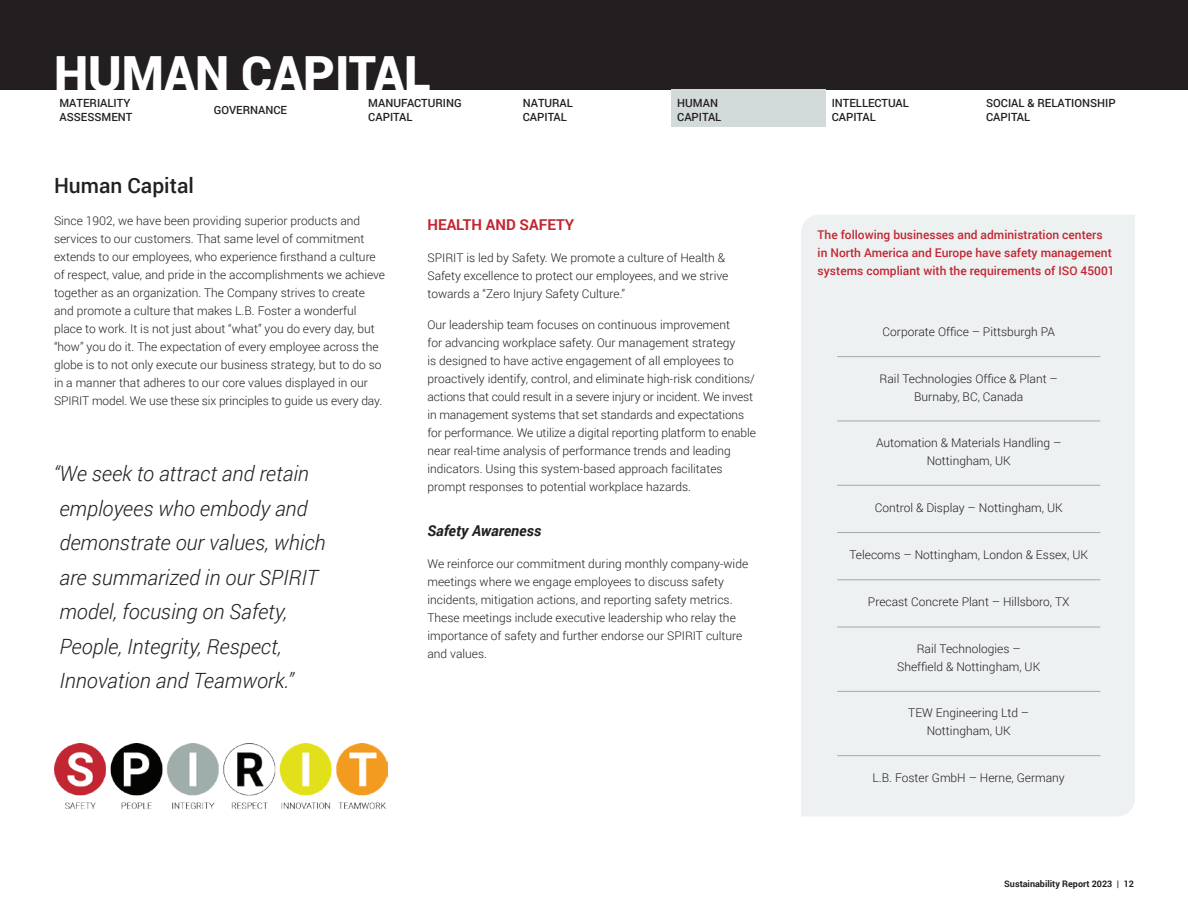
<style>
.page{position:relative;width:1188px;height:918px;background:#fff}
.page>*{position:absolute;margin:0;border:0;box-sizing:border-box;transform-origin:0 0}
.t1{font:900 48.45px "Roboto";color:#fff}
.Box_Callout_14_23_italic_wht{font:italic 300 21px/34.5px "Roboto";color:#231f20}
.Intro_23{font:500 21px "Roboto";color:#231f20}
.Subhead{font:700 15px "Roboto";color:#c22632}
.Text_Subhead_23{font:italic 700 15px "Roboto";color:#231f20}
.Body_Copy_23{font:300 12px/18px "Roboto";color:#231f20}
.Body_Copy_23-2{font:500 12px/18px "Roboto";color:#c22632}
.t2{font:500 11.25px/13.5px "Roboto";color:#231f20}
.t3{font:700 9px "Roboto";color:#231f20}
</style>
<div class="page">
<div style="left:0;top:0;width:1188px;height:90px;background:#231f20"></div>
<div style="left:671px;top:90px;width:155px;height:37px;background:#d3dada"></div>
<img style="left:54px;top:743px;width:333px;height:67px">
<div style="left:801px;top:215px;width:334px;height:601px;background:#edf1f1"></div>
<hr style="left:837px;top:356px;width:263px;height:1px;background:#9fadab">
<hr style="left:837px;top:421px;width:263px;height:1px;background:#9fadab">
<hr style="left:837px;top:485px;width:263px;height:1px;background:#9fadab">
<hr style="left:837px;top:532px;width:263px;height:1px;background:#9fadab">
<hr style="left:837px;top:579px;width:263px;height:1px;background:#9fadab">
<hr style="left:837px;top:627px;width:263px;height:1px;background:#9fadab">
<hr style="left:837px;top:691px;width:263px;height:1px;background:#9fadab">
<hr style="left:837px;top:755px;width:263px;height:1px;background:#9fadab">
<h1 class="t1" style="left:54px;top:40px;width:378px">HUMAN CAPITAL</h1>
<p class="t2" style="left:59px;top:96px;width:74px">MATERIALITY<br>ASSESSMENT</p>
<p class="t2" style="left:214px;top:103px;width:75px">GOVERNANCE</p>
<p class="t2" style="left:368px;top:96px;width:95px">MANUFACTURING<br>CAPITAL</p>
<p class="t2" style="left:523px;top:96px;width:52px">NATURAL<br>CAPITAL</p>
<p class="t2" style="left:677px;top:96px;width:46px">HUMAN<br>CAPITAL</p>
<p class="t2" style="left:832px;top:96px;width:79px">INTELLECTUAL<br>CAPITAL</p>
<p class="t2" style="left:986px;top:96px;width:131px">SOCIAL &amp; RELATIONSHIP<br>CAPITAL</p>
<p class="Intro_23" style="left:54px;top:171px;width:141px">Human Capital</p>
<p class="Body_Copy_23" style="left:54px;top:211px;width:333px">Since 1902, we have been providing superior products and services to our customers. That same level of commitment extends to our employees, who experience firsthand a culture of respect, value, and pride in the accomplishments we achieve together as an organization. The Company strives to create and promote a culture that makes L.B. Foster a wonderful place to work. It is not just about “what” you do every day, but “how” you do it. The expectation of every employee across the globe is to not only execute our business strategy, but to do so in a manner that adheres to our core values displayed in our SPIRIT model. We use these six principles to guide us every day.</p>
<p class="Box_Callout_14_23_italic_wht" style="left:53px;top:456px;width:274px">“We seek to attract and retain employees who embody and demonstrate our values, which are summarized in our SPIRIT model, focusing on Safety,<br>People, Integrity, Respect,<br>Innovation and Teamwork.”</p>
<p class="Subhead" style="left:428px;top:214px;width:148px">HEALTH AND SAFETY</p>
<p class="Body_Copy_23" style="left:428px;top:248px;width:302px">SPIRIT is led by Safety. We promote a culture of Health &amp;<br>Safety excellence to protect our employees, and we strive towards a “Zero Injury Safety Culture.”</p>
<p class="Body_Copy_23" style="left:428px;top:316px;width:330px">Our leadership team focuses on continuous improvement<br>for advancing workplace safety. Our management strategy<br>is designed to have active engagement of all employees to proactively identify, control, and eliminate high-risk conditions/ actions that could result in a severe injury or incident. We invest in management systems that set standards and expectations for performance. We utilize a digital reporting platform to enable near real-time analysis of performance trends and leading indicators. Using this system-based approach facilitates prompt responses to potential workplace hazards.</p>
<p class="Text_Subhead_23" style="left:428px;top:520px;width:115px">Safety Awareness</p>
<p class="Body_Copy_23" style="left:428px;top:554px;width:322px">We reinforce our commitment during monthly company-wide meetings where we engage employees to discuss safety incidents, mitigation actions, and reporting safety metrics.<br>These meetings include executive leadership who relay the importance of safety and further endorse our SPIRIT culture and values.</p>
<p class="Body_Copy_23-2" style="left:818px;top:225px;width:299px">The following businesses and administration centers in North America and Europe have safety management systems compliant with the requirements of ISO 45001</p>
<p class="Body_Copy_23" style="left:883px;top:322px;width:174px">Corporate Office – Pittsburgh PA</p>
<p class="Body_Copy_23" style="left:880px;top:369px;width:180px;text-align:center">Rail Technologies Office &amp; Plant –<br>Burnaby, BC, Canada</p>
<p class="Body_Copy_23" style="left:876px;top:433px;width:187px;text-align:center">Automation &amp; Materials Handling –<br>Nottingham, UK</p>
<p class="Body_Copy_23" style="left:875px;top:498px;width:190px">Control &amp; Display – Nottingham, UK</p>
<p class="Body_Copy_23" style="left:849px;top:545px;width:240px">Telecoms – Nottingham, London &amp; Essex, UK</p>
<p class="Body_Copy_23" style="left:868px;top:593px;width:203px">Precast Concrete Plant – Hillsboro, TX</p>
<p class="Body_Copy_23" style="left:897px;top:639px;width:145px;text-align:center">Rail Technologies –<br>Sheffield &amp; Nottingham, UK</p>
<p class="Body_Copy_23" style="left:908px;top:704px;width:123px;text-align:center">TEW Engineering Ltd –<br>Nottingham, UK</p>
<p class="Body_Copy_23" style="left:873px;top:769px;width:194px">L.B. Foster GmbH – Herne, Germany</p>
<p class="t3" style="left:1004px;top:877px;width:131px">Sustainability Report 2023 | 12</p>
</div>
